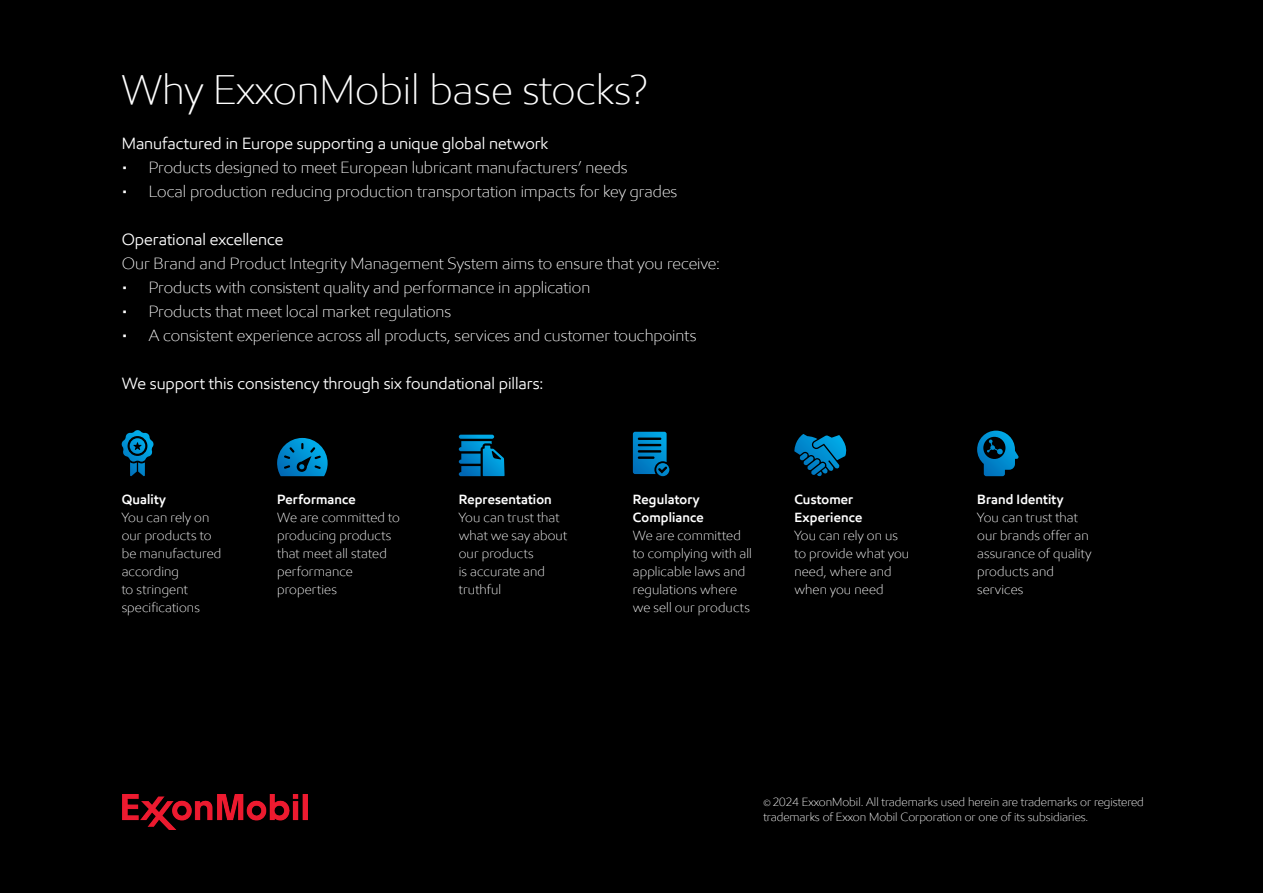
<style>
.page{position:relative;width:1263px;height:893px;background:#000}
.page>*{position:absolute;margin:0;border:0;box-sizing:border-box;transform-origin:0 0}
.t1{font:300 42px "E Mprint";color:#fff}
.t2{font:300 16.5px "E Mprint";color:#fff}
.t3{font:16.5px "E Mprint";color:#fff}
.t4{font:300 13.5px/18px "E Mprint";letter-spacing:.01em;color:#fff}
.t5{font:600 13.5px/18px "E Mprint";letter-spacing:.01em;color:#fff}
.t6{font:300 12px/14.4px "E Mprint";color:#fff}
.s1{font-size:9px}
</style>
<div class="page">
<img style="left:122px;top:795px;width:186px;height:35px">
<svg style="left:977px;top:431px;width:42px;height:45px;background:#004f75"></svg>
<svg style="left:633px;top:432px;width:36px;height:44px;background:#069"></svg>
<svg style="left:277px;top:438px;width:51px;height:38px;background:#00699a"></svg>
<svg style="left:794px;top:434px;width:55px;height:42px;background:#005076"></svg>
<svg style="left:121px;top:430px;width:33px;height:46px;background:#004868"></svg>
<svg style="left:459px;top:435px;width:46px;height:41px;background:#00608e"></svg>
<h1 class="t1" style="left:121px;top:64px;width:528px">Why ExxonMobil base stocks?</h1>
<p class="t3" style="left:122px;top:134px;width:428px">Manufactured in Europe supporting a unique global network</p>
<p class="t2" style="left:122px;top:158px;width:507px">• Products designed to meet European lubricant manufacturers’ needs</p>
<p class="t2" style="left:122px;top:182px;width:557px">• Local production reducing production transportation impacts for key grades</p>
<p class="t3" style="left:122px;top:230px;width:163px">Operational excellence</p>
<p class="t2" style="left:122px;top:254px;width:600px">Our Brand and Product Integrity Management System aims to ensure that you receive:</p>
<p class="t2" style="left:122px;top:278px;width:470px">• Products with consistent quality and performance in application</p>
<p class="t2" style="left:122px;top:302px;width:331px">• Products that meet local market regulations</p>
<p class="t2" style="left:122px;top:326px;width:576px">• A consistent experience across all products, services and customer touchpoints</p>
<p class="t3" style="left:122px;top:374px;width:423px">We support this consistency through six foundational pillars:</p>
<p class="t5" style="left:122px;top:490px;width:46px">Quality</p>
<p class="t4" style="left:122px;top:508px;width:101px">You can rely on our products to be manufactured according<br>to stringent specifications</p>
<p class="t5" style="left:277px;top:490px;width:80px">Performance</p>
<p class="t4" style="left:277px;top:508px;width:124px">We are committed to producing products that meet all stated performance properties</p>
<p class="t5" style="left:459px;top:490px;width:95px">Representation</p>
<p class="t4" style="left:459px;top:508px;width:110px">You can trust that what we say about our products<br>is accurate and truthful</p>
<p class="t5" style="left:633px;top:490px;width:72px">Regulatory<br>Compliance</p>
<p class="t4" style="left:633px;top:526px;width:120px">We are committed to complying with all applicable laws and regulations where we sell our products</p>
<p class="t5" style="left:794px;top:490px;width:69px">Customer<br>Experience</p>
<p class="t4" style="left:794px;top:526px;width:116px">You can rely on us to provide what you need, where and when you need</p>
<p class="t5" style="left:977px;top:490px;width:88px">Brand Identity</p>
<p class="t4" style="left:977px;top:508px;width:116px">You can trust that our brands offer an assurance of quality products and services</p>
<p class="t6" style="left:763px;top:795px;width:382px"><span class="s1">©</span> 2024 ExxonMobil. All trademarks used herein are trademarks or registered trademarks of Exxon Mobil Corporation or one of its subsidiaries.</p>
</div>
